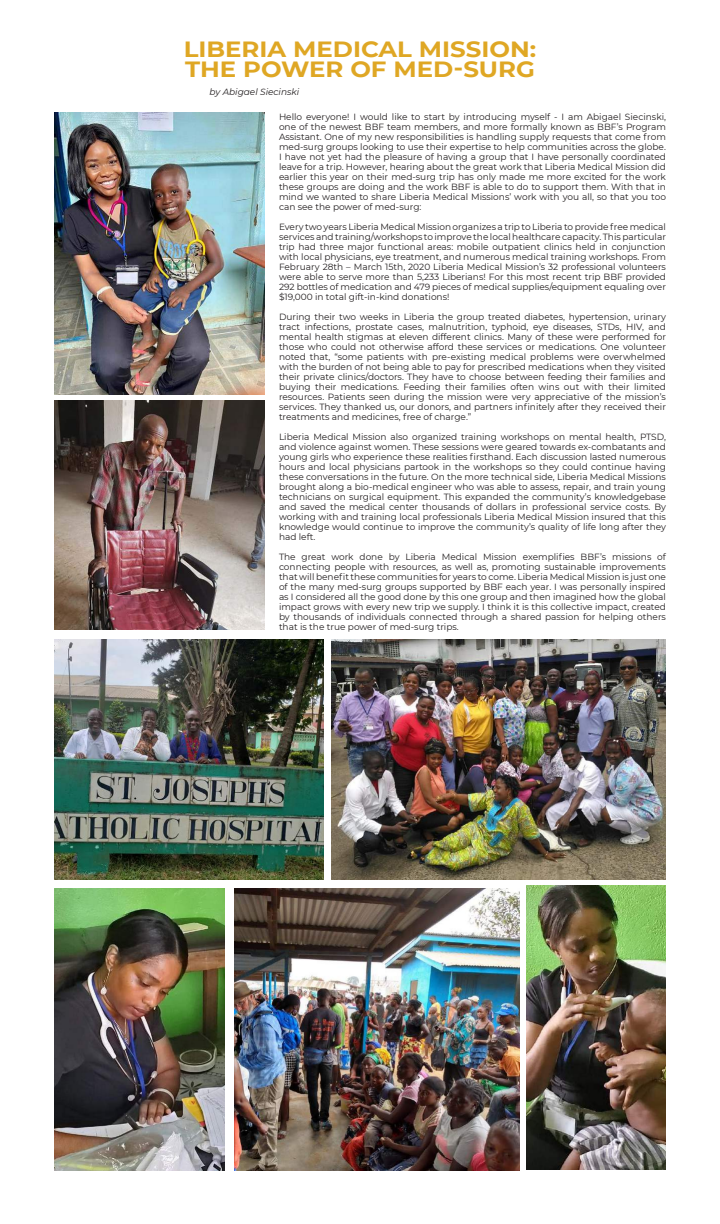
<style>
.page{position:relative;width:720px;height:1224px;background:#fff}
.page>*{position:absolute;margin:0;border:0;box-sizing:border-box;transform-origin:0 0}
.t1{font:700 22px/20px "Montserrat";color:#dfa724;scale:1.11 1}
.t2{font:9px/10px "Montserrat";color:#231f20;text-align:justify}
.t3{font:italic 9px "Montserrat";color:#231f20}
</style>
<div class="page">
<img style="left:54px;top:639px;width:270px;height:240px">
<img style="left:54px;top:112px;width:210px;height:282px">
<img style="left:54px;top:888px;width:171px;height:283px">
<img style="left:332px;top:639px;width:333px;height:240px">
<img style="left:526px;top:886px;width:140px;height:284px">
<img style="left:234px;top:888px;width:286px;height:283px">
<img style="left:54px;top:401px;width:211px;height:229px">
<h1 class="t1" style="left:184px;top:38px;width:319px">LIBERIA MEDICAL MISSION:<br>THE POWER OF MED-SURG</h1>
<p class="t3" style="left:210px;top:85px;width:91px">by Abigael Siecinski</p>
<p class="t2" style="left:279px;top:111px;width:389px">Hello everyone! I would like to start by introducing myself - I am Abigael Siecinski, one of the newest BBF team members, and more formally known as BBF’s Program Assistant. One of my new responsibilities is handling supply requests that come from med-surg groups looking to use their expertise to help communities across the globe.<br>I have not yet had the pleasure of having a group that I have personally coordinated leave for a trip. However, hearing about the great work that Liberia Medical Mission did earlier this year on their med-surg trip has only made me more excited for the work these groups are doing and the work BBF is able to do to support them. With that in mind we wanted to share Liberia Medical Missions’ work with you all, so that you too can see the power of med-surg:</p>
<p class="t2" style="left:279px;top:221px;width:389px">Every two years Liberia Medical Mission organizes a trip to Liberia to provide free medical services and training/workshops to improve the local healthcare capacity. This particular trip had three major functional areas: mobile outpatient clinics held in conjunction with local physicians, eye treatment, and numerous medical training workshops. From February 28th – March 15th, 2020 Liberia Medical Mission’s 32 professional volunteers were able to serve more than 5,233 Liberians! For this most recent trip BBF provided 292 bottles of medication and 479 pieces of medical supplies/equipment equaling over $19,000 in total gift-in-kind donations!</p>
<p class="t2" style="left:279px;top:311px;width:389px">During their two weeks in Liberia the group treated diabetes, hypertension, urinary tract infections, prostate cases, malnutrition, typhoid, eye diseases, STDs, HIV, and mental health stigmas at eleven different clinics. Many of these were performed for those who could not otherwise afford these services or medications. One volunteer noted that, “some patients with pre-existing medical problems were overwhelmed with the burden of not being able to pay for prescribed medications when they visited their private clinics/doctors. They have to choose between feeding their families and buying their medications. Feeding their families often wins out with their limited resources. Patients seen during the mission were very appreciative of the mission’s services. They thanked us, our donors, and partners infinitely after they received their treatments and medicines, free of charge.”</p>
<p class="t2" style="left:279px;top:431px;width:389px">Liberia Medical Mission also organized training workshops on mental health, PTSD, and violence against women. These sessions were geared towards ex-combatants and young girls who experience these realities firsthand. Each discussion lasted numerous hours and local physicians partook in the workshops so they could continue having these conversations in the future. On the more technical side, Liberia Medical Missions brought along a bio-medical engineer who was able to assess, repair, and train young technicians on surgical equipment. This expanded the community’s knowledgebase and saved the medical center thousands of dollars in professional service costs. By working with and training local professionals Liberia Medical Mission insured that this knowledge would continue to improve the community’s quality of life long after they had left.</p>
<p class="t2" style="left:279px;top:551px;width:389px">The great work done by Liberia Medical Mission exemplifies BBF’s missions of connecting people with resources, as well as, promoting sustainable improvements that will benefit these communities for years to come. Liberia Medical Mission is just one of the many med-surg groups supported by BBF each year. I was personally inspired as I considered all the good done by this one group and then imagined how the global impact grows with every new trip we supply. I think it is this collective impact, created by thousands of individuals connected through a shared passion for helping others that is the true power of med-surg trips.</p>
</div>
